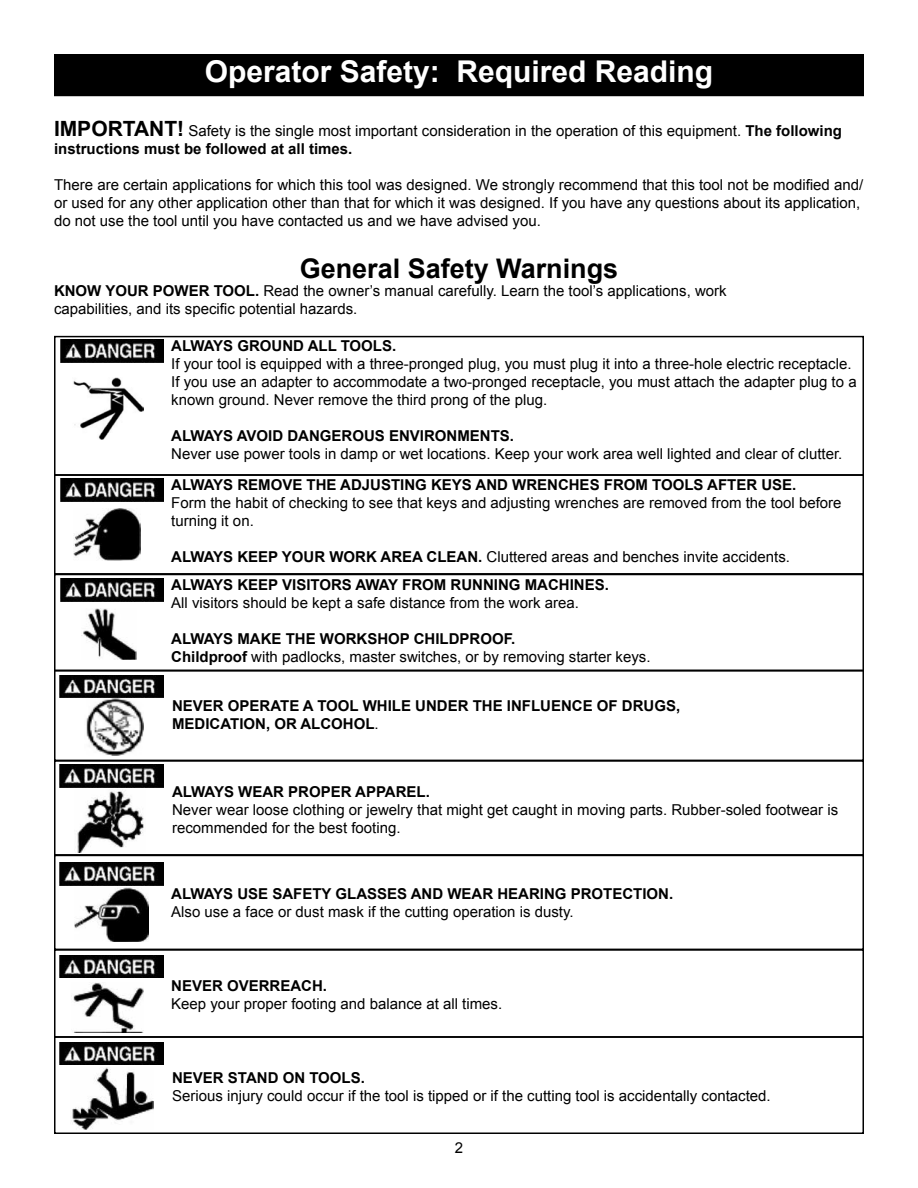
<style>
.page{position:relative;width:918px;height:1188px;background:#fff}
.page>*{position:absolute;margin:0;border:0;box-sizing:border-box;transform-origin:0 0}
.t1{font:700 30px "Arial";color:#fff}
.t2{font:700 27px "Arial";color:#000}
.t3{font:15px/18px "Arial";color:#000}
.t4{font:700 15px/18px "Arial";color:#000}
.s1{font-weight:700;font-size:21px}
.s2{font-weight:700}
.s3{font-weight:400}
</style>
<div class="page">
<div style="left:55px;top:55px;width:808px;height:40px;background:#000"></div>
<div style="left:54px;top:54px;width:810px;height:42px;border:2px solid #000"></div>
<img style="left:60px;top:340px;width:103px;height:22px">
<img style="left:73px;top:378px;width:70px;height:62px">
<img style="left:73px;top:509px;width:67px;height:51px">
<img style="left:81px;top:609px;width:55px;height:50px">
<img style="left:86px;top:698px;width:57px;height:57px">
<img style="left:61px;top:478px;width:103px;height:23px">
<img style="left:60px;top:579px;width:104px;height:23px">
<img style="left:60px;top:675px;width:103px;height:23px">
<div style="left:54px;top:336px;width:810px;height:140px;border:2px solid #000"></div>
<div style="left:54px;top:474px;width:810px;height:101px;border:2px solid #000"></div>
<div style="left:54px;top:670px;width:810px;height:91px;border:2px solid #000"></div>
<img style="left:60px;top:764px;width:103px;height:23px">
<img style="left:77px;top:790px;width:67px;height:63px">
<img style="left:74px;top:888px;width:74px;height:54px">
<img style="left:60px;top:862px;width:103px;height:23px">
<div style="left:54px;top:760px;width:810px;height:96px;border:2px solid #000"></div>
<div style="left:54px;top:855px;width:810px;height:95px;border:2px solid #000"></div>
<img style="left:73px;top:982px;width:70px;height:50px">
<img style="left:60px;top:955px;width:103px;height:23px">
<div style="left:54px;top:949px;width:810px;height:89px;border:2px solid #000"></div>
<img style="left:60px;top:1042px;width:103px;height:23px">
<div style="left:54px;top:1036px;width:810px;height:98px;border:2px solid #000"></div>
<img style="left:72px;top:1068px;width:82px;height:62px">
<h1 class="t1" style="left:205px;top:51px;width:510px">Operator Safety: Required Reading</h1>
<p class="t3" style="left:54px;top:122px;width:790px"><span class="s1">IMPORTANT!</span> Safety is the single most important consideration in the operation of this equipment. <span class="s2">The following instructions must be followed at all times.</span></p>
<p class="t3" style="left:54px;top:176px;width:811px">There are certain applications for which this tool was designed. We strongly recommend that this tool not be modified and/ or used for any other application other than that for which it was designed. If you have any questions about its application, do not use the tool until you have contacted us and we have advised you.</p>
<h2 class="t2" style="left:300px;top:250px;width:320px">General Safety Warnings</h2>
<p class="t3" style="left:54px;top:282px;width:674px"><span class="s2">KNOW YOUR POWER TOOL.</span> Read the owner’s manual carefully. Learn the tool’s applications, work capabilities, and its specific potential hazards.</p>
<p class="t4" style="left:171px;top:337px;width:227px">ALWAYS GROUND ALL TOOLS.</p>
<p class="t3" style="left:171px;top:355px;width:687px">If your tool is equipped with a three-pronged plug, you must plug it into a three-hole electric receptacle.<br>If you use an adapter to accommodate a two-pronged receptacle, you must attach the adapter plug to a known ground. Never remove the third prong of the plug.</p>
<p class="t4" style="left:171px;top:427px;width:344px">ALWAYS AVOID DANGEROUS ENVIRONMENTS.</p>
<p class="t3" style="left:171px;top:445px;width:673px">Never use power tools in damp or wet locations. Keep your work area well lighted and clear of clutter.</p>
<p class="t4" style="left:171px;top:476px;width:627px">ALWAYS REMOVE THE ADJUSTING KEYS AND WRENCHES FROM TOOLS AFTER USE.</p>
<p class="t3" style="left:171px;top:493px;width:672px">Form the habit of checking to see that keys and adjusting wrenches are removed from the tool before turning it on.</p>
<p class="t3" style="left:171px;top:547px;width:620px"><span class="s2">ALWAYS KEEP YOUR WORK AREA CLEAN.</span> Cluttered areas and benches invite accidents.</p>
<p class="t4" style="left:171px;top:576px;width:439px">ALWAYS KEEP VISITORS AWAY FROM RUNNING MACHINES.</p>
<p class="t3" style="left:171px;top:594px;width:409px">All visitors should be kept a safe distance from the work area.</p>
<p class="t3" style="left:171px;top:630px;width:481px"><span class="s2">ALWAYS MAKE THE WORKSHOP CHILDPROOF.<br>Childproof</span> with padlocks, master switches, or by removing starter keys.</p>
<p class="t4" style="left:172px;top:697px;width:510px">NEVER OPERATE A TOOL WHILE UNDER THE INFLUENCE OF DRUGS,<br>MEDICATION, OR ALCOHOL<span class="s3">.</span></p>
<p class="t4" style="left:172px;top:783px;width:259px">ALWAYS WEAR PROPER APPAREL.</p>
<p class="t3" style="left:172px;top:801px;width:668px">Never wear loose clothing or jewelry that might get caught in moving parts. Rubber-soled footwear is recommended for the best footing.</p>
<p class="t4" style="left:171px;top:885px;width:504px">ALWAYS USE SAFETY GLASSES AND WEAR HEARING PROTECTION.</p>
<p class="t3" style="left:171px;top:902px;width:404px">Also use a face or dust mask if the cutting operation is dusty.</p>
<p class="t4" style="left:171px;top:978px;width:157px">NEVER OVERREACH.</p>
<p class="t3" style="left:171px;top:995px;width:333px">Keep your proper footing and balance at all times.</p>
<p class="t4" style="left:172px;top:1069px;width:194px">NEVER STAND ON TOOLS.</p>
<p class="t3" style="left:172px;top:1086px;width:600px">Serious injury could occur if the tool is tipped or if the cutting tool is accidentally contacted.</p>
<p class="t3" style="left:455px;top:1139px;width:10px">2</p>
</div>
